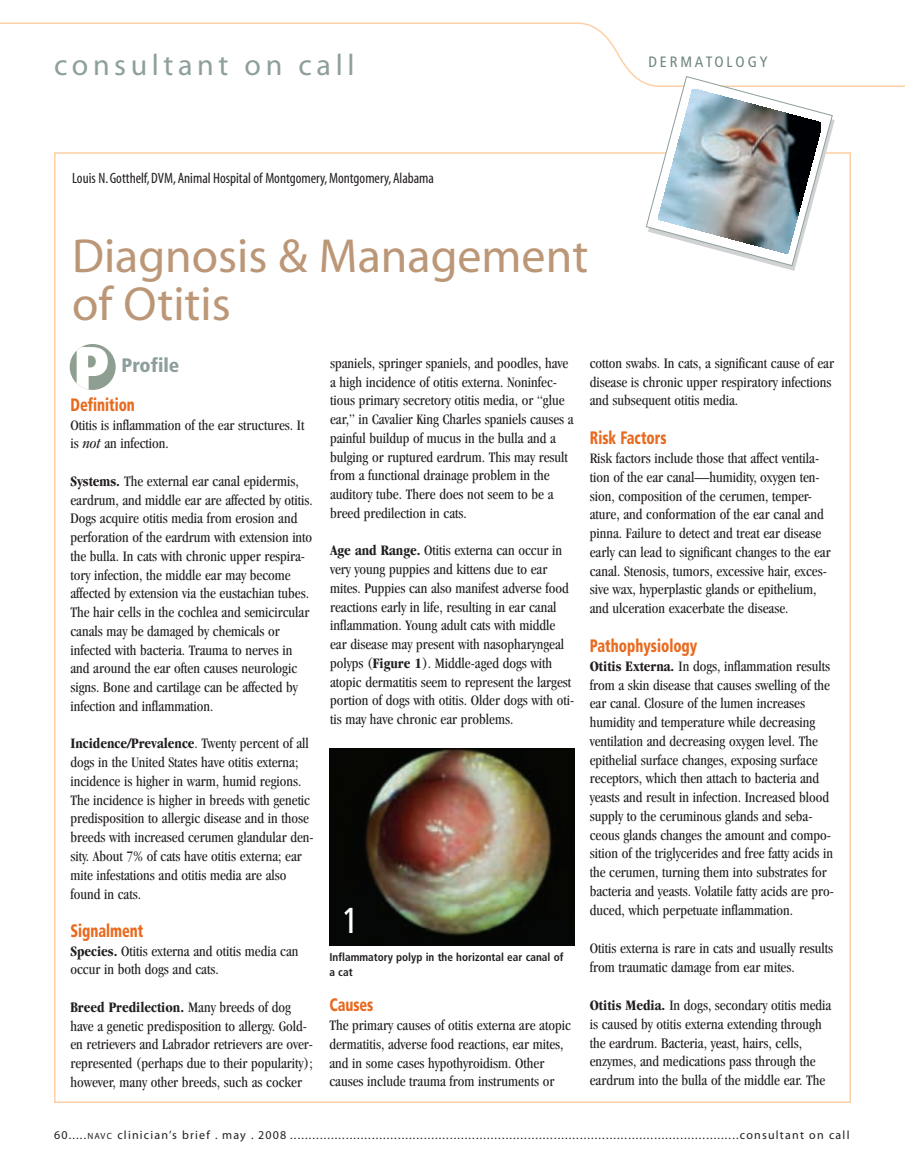
<style>
.page{position:relative;width:905px;height:1175px;background:#fff}
.page>*{position:absolute;margin:0;border:0;box-sizing:border-box;transform-origin:0 0}
.t1{font:48px/48px "Myriad";color:#bb9777}
.t2{font:condensed 36px "Frutiger";color:#fff}
.t3{font:30px "Myriad";letter-spacing:.155em;color:#8d9f9c}
.t4{font:900 condensed 19.5px "Frutiger";color:#8d9f9c}
.t5{font:900 condensed 18px "Frutiger";color:#e86a1f;scale:.8 1}
.t6{font:condensed 15px/18.8px "Garamond";color:#231f20}
.t7{font:condensed 15px "Myriad";color:#231f20}
.t8{font:condensed 15px "Frutiger";letter-spacing:.19em;color:#6d857e}
.t9{font:12px "Myriad";letter-spacing:.1em;color:#231f20}
.t10{font:700 condensed 11.25px/14.2px "Frutiger";color:#231f20}
.s1{font-style:italic}
.s2{font-weight:700}
.s3{font-size:9px}
</style>
<div class="page">
<svg style="left:0;top:22px;width:904px;height:65px"></svg>
<svg style="left:645px;top:76px;width:189px;height:195px"></svg>
<svg style="left:70px;top:344px;width:46px;height:46px"></svg>
<img style="left:329px;top:748px;width:245px;height:197px">
<h3 class="t3" style="left:54px;top:54px;width:302px">consultant on call</h3>
<p class="t8" style="left:648px;top:56px;width:121px">DERMATOLOGY</p>
<p class="t7" style="left:72px;top:172px;width:363px">Louis N.Gotthelf, DVM, Animal Hospital of Montgomery, Montgomery, Alabama</p>
<h1 class="t1" style="left:72px;top:235px;width:517px">Diagnosis &amp; Management of Otitis</h1>
<h3 class="t4" style="left:122px;top:357px;width:59px">Profile</h3>
<p class="t5" style="left:70px;top:397px;width:82px">Definition</p>
<p class="t6" style="left:70px;top:416px;width:235px">Otitis is inflammation of the ear structures. It is <span class="s1">not</span> an infection.</p>
<p class="t6" style="left:70px;top:473px;width:244px"><span class="s2">Systems.</span> The external ear canal epidermis, eardrum, and middle ear are affected by otitis.<br>Dogs acquire otitis media from erosion and perforation of the eardrum with extension into the bulla. In cats with chronic upper respira&shy;tory infection, the middle ear may become affected by extension via the eustachian tubes.<br>The hair cells in the cochlea and semicircular canals may be damaged by chemicals or infected with bacteria. Trauma to nerves in and around the ear often causes neurologic signs. Bone and cartilage can be affected by infection and inflammation.</p>
<p class="t6" style="left:70px;top:735px;width:245px"><span class="s2">Incidence/Prevalence</span>. Twenty percent of all dogs in the United States have otitis externa; incidence is higher in warm, humid regions.<br>The incidence is higher in breeds with genetic predisposition to allergic disease and in those breeds with increased cerumen glandular den&shy;sity. About 7% of cats have otitis externa; ear mite infestations and otitis media are also found in cats.</p>
<p class="t5" style="left:70px;top:923px;width:93px">Signalment</p>
<p class="t6" style="left:70px;top:942px;width:230px"><span class="s2">Species.</span> Otitis externa and otitis media can occur in both dogs and cats.</p>
<p class="t6" style="left:70px;top:998px;width:244px"><span class="s2">Breed Predilection.</span> Many breeds of dog have a genetic predisposition to allergy. Gold&shy;en retrievers and Labrador retrievers are over&shy;represented (perhaps due to their popularity); however, many other breeds, such as cocker</p>
<p class="t6" style="left:330px;top:355px;width:245px">spaniels, springer spaniels, and poodles, have a high incidence of otitis externa. Noninfec&shy;tious primary secretory otitis media, or “glue ear,” in Cavalier King Charles spaniels causes a painful buildup of mucus in the bulla and a bulging or ruptured eardrum. This may result from a functional drainage problem in the auditory tube. There does not seem to be a breed predilection in cats.</p>
<p class="t6" style="left:330px;top:542px;width:246px"><span class="s2">Age and Range.</span> Otitis externa can occur in very young puppies and kittens due to ear mites. Puppies can also manifest adverse food reactions early in life, resulting in ear canal inflammation. Young adult cats with middle ear disease may present with nasopharyngeal polyps (<span class="s2">Figure 1</span>). Middle-aged dogs with atopic dermatitis seem to represent the largest portion of dogs with otitis. Older dogs with oti&shy;tis may have chronic ear problems.</p>
<h2 class="t2" style="left:342px;top:905px;width:19px">1</h2>
<p class="t10" style="left:329px;top:951px;width:235px">Inflammatory polyp in the horizontal ear canal of a cat</p>
<p class="t5" style="left:329px;top:998px;width:56px">Causes</p>
<p class="t6" style="left:329px;top:1017px;width:243px">The primary causes of otitis externa are atopic dermatitis, adverse food reactions, ear mites, and in some cases hypothyroidism. Other causes include trauma from instruments or</p>
<p class="t6" style="left:590px;top:355px;width:246px">cotton swabs. In cats, a significant cause of ear disease is chronic upper respiratory infections and subsequent otitis media.</p>
<p class="t5" style="left:590px;top:431px;width:97px">Risk Factors</p>
<p class="t6" style="left:590px;top:450px;width:242px">Risk factors include those that affect ventila&shy;tion of the ear canal—humidity, oxygen ten&shy;sion, composition of the cerumen, temper&shy;ature, and conformation of the ear canal and pinna. Failure to detect and treat ear disease early can lead to significant changes to the ear canal. Stenosis, tumors, excessive hair, exces&shy;sive wax, hyperplastic glands or epithelium, and ulceration exacerbate the disease.</p>
<p class="t5" style="left:590px;top:638px;width:136px">Pathophysiology</p>
<p class="t6" style="left:589px;top:658px;width:246px"><span class="s2">Otitis Externa.</span> In dogs, inflammation results from a skin disease that causes swelling of the ear canal. Closure of the lumen increases humidity and temperature while decreasing ventilation and decreasing oxygen level. The epithelial surface changes, exposing surface receptors, which then attach to bacteria and yeasts and result in infection. Increased blood supply to the ceruminous glands and seba&shy;ceous glands changes the amount and compo&shy;sition of the triglycerides and free fatty acids in the cerumen, turning them into substrates for bacteria and yeasts. Volatile fatty acids are pro&shy;duced, which perpetuate inflammation.</p>
<p class="t6" style="left:589px;top:940px;width:245px">Otitis externa is rare in cats and usually results from traumatic damage from ear mites.</p>
<p class="t6" style="left:590px;top:997px;width:243px"><span class="s2">Otitis Media.</span> In dogs, secondary otitis media is caused by otitis externa extending through the eardrum. Bacteria, yeast, hairs, cells, enzymes, and medications pass through the eardrum into the bulla of the middle ear. The</p>
<p class="t9" style="left:54px;top:1129px;width:797px">60.....<span class="s3">NAVC</span> clinician’s brief . may . 2008 .........................................................................................................................consultant on call</p>
</div>
